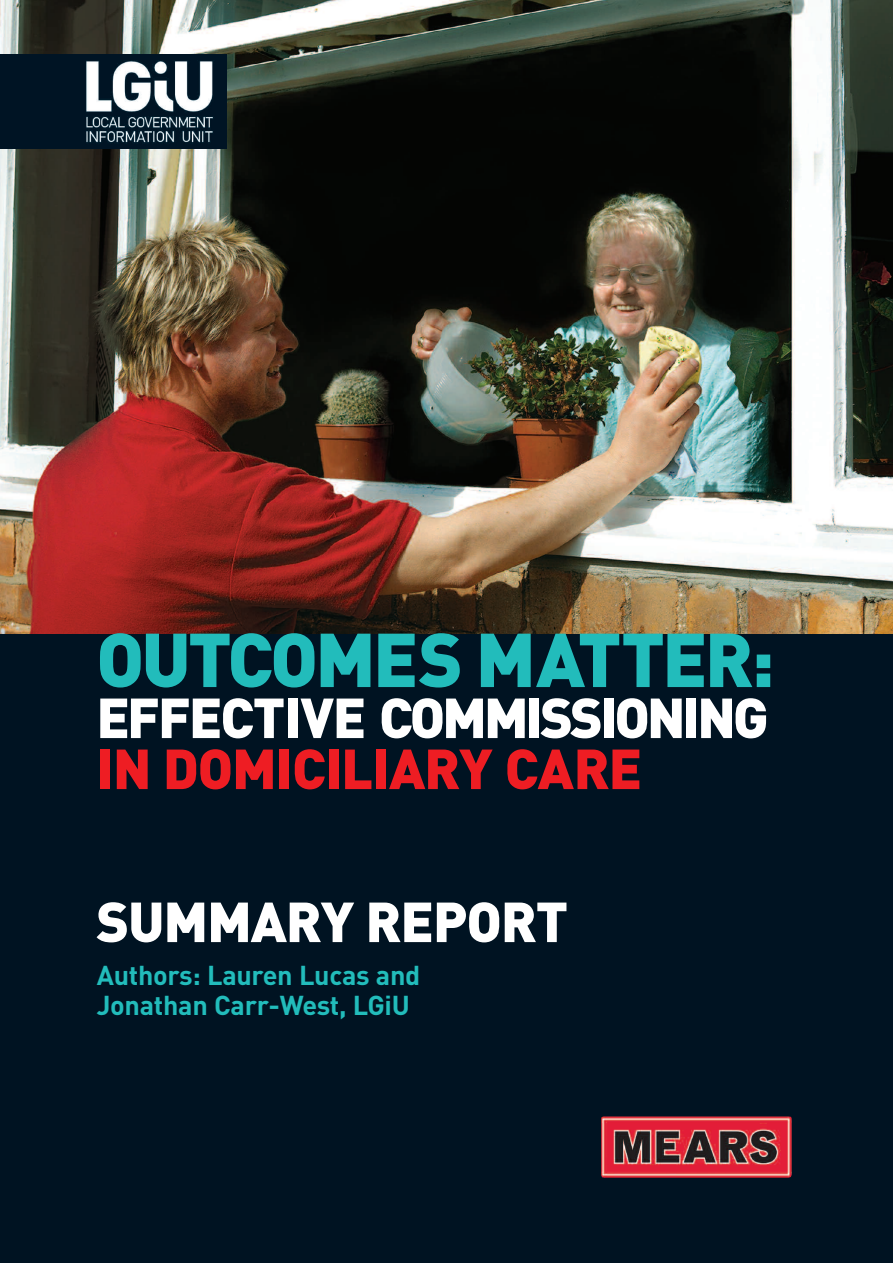
<style>
.page{position:relative;width:893px;height:1263px;background:#001322}
.page>*{position:absolute;margin:0;border:0;box-sizing:border-box;transform-origin:0 0}
.t1{font:900 75px "DIN";letter-spacing:-.04em;color:#22bcbb}
.t2{font:900 55.5px "DIN";letter-spacing:-.04em;color:#fff}
.t3{font:900 55.5px "DIN";letter-spacing:-.02em;color:#ee1d23}
.t4{font:900 55.5px "DIN";letter-spacing:-.02em;color:#fff}
.t5{font:700 27px/30px "DIN";letter-spacing:-.01em;color:#22bcbb}
</style>
<div class="page">
<img style="left:0;top:0;width:893px;height:634px">
<img style="left:601px;top:1116px;width:191px;height:62px">
<img style="left:0;top:54px;width:227px;height:94px">
<h1 class="t1" style="left:96px;top:615px;width:680px">OUTCOMES MATTER:</h1>
<h2 class="t2" style="left:96px;top:685px;width:674px">EFFECTIVE COMMISSIONING</h2>
<h2 class="t3" style="left:96px;top:736px;width:547px">IN DOMICILIARY CARE</h2>
<h2 class="t4" style="left:96px;top:889px;width:473px">SUMMARY REPORT</h2>
<p class="t5" style="left:97px;top:959px;width:325px">Authors: Lauren Lucas and<br>Jonathan Carr-West, LGiU</p>
</div>
